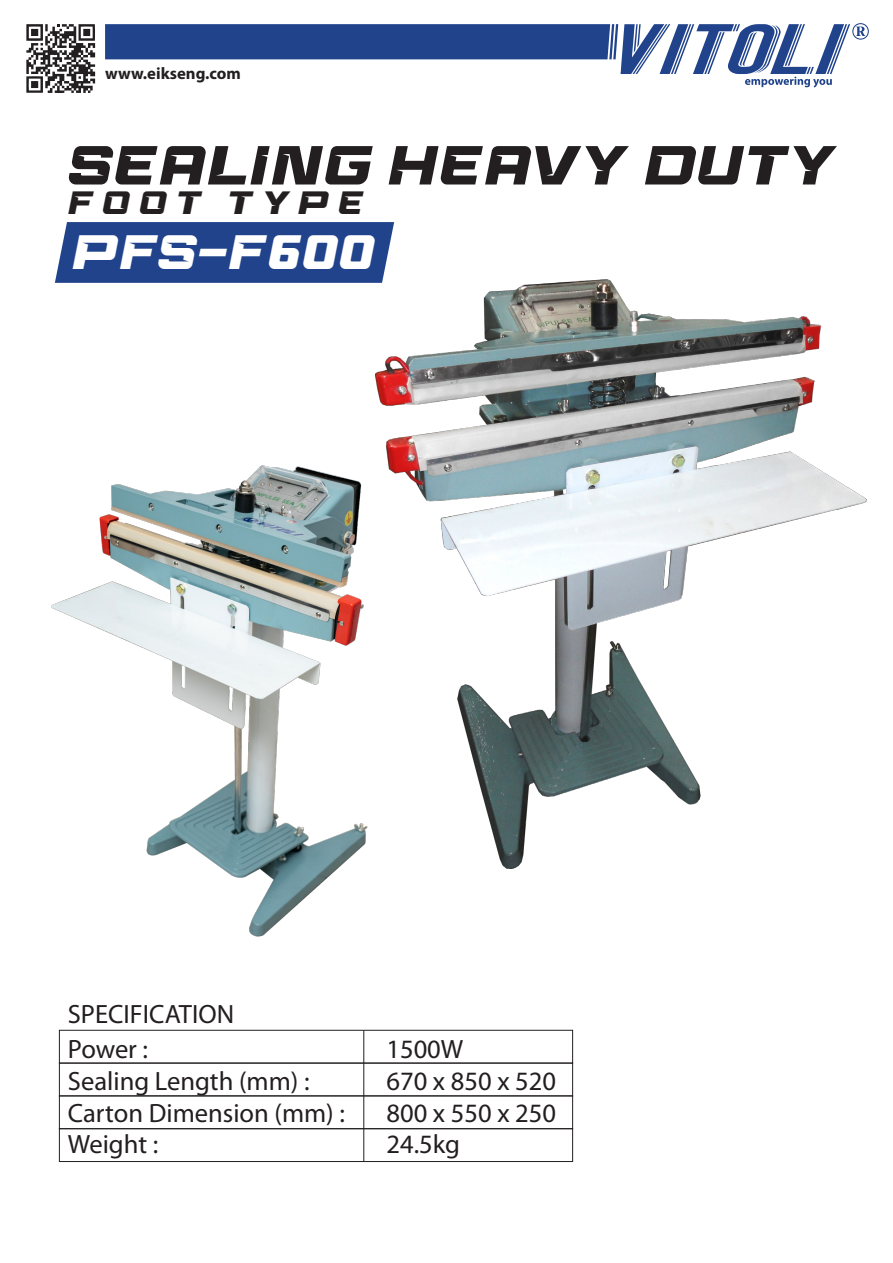
<style>
.page{position:relative;width:893px;height:1263px;background:#fff}
.page>*{position:absolute;margin:0;border:0;box-sizing:border-box;transform-origin:0 0}
.t1{font:54.9px "Race Sport";color:#231f20}
.t2{font:48px "Race Sport";color:#fff}
.t3{font:32.1px "Race Sport";letter-spacing:.28em;color:#231f20}
.t4{font:26.55px "Myriad Pro";color:#231f20}
.t5{font:700 16.65px "Myriad Pro";color:#231f20}
</style>
<div class="page">
<svg style="left:105px;top:23px;width:764px;height:64px"></svg>
<svg style="left:26px;top:24px;width:69px;height:69px"></svg>
<img style="left:375px;top:279px;width:491px;height:590px">
<div style="left:55px;top:222px;width:339px;height:61px;background:#20438c"></div>
<img style="left:51px;top:465px;width:317px;height:472px">
<div style="left:59px;top:1030px;width:514px;height:33px;border:1px solid #231f20"></div>
<div style="left:59px;top:1063px;width:514px;height:33px;border:1px solid #231f20"></div>
<div style="left:59px;top:1095px;width:514px;height:34px;border:1px solid #231f20"></div>
<div style="left:59px;top:1128px;width:514px;height:34px;border:1px solid #231f20"></div>
<hr style="left:363px;top:1030px;width:1px;height:131px;background:#231f20">
<p class="t5" style="left:105px;top:62px;width:137px">www.eikseng.com</p>
<h1 class="t1" style="left:68px;top:136px;width:772px">SEALING HEAVY DUTY</h1>
<p class="t3" style="left:68px;top:186px;width:298px">FOOT TYPE</p>
<h2 class="t2" style="left:72px;top:227px;width:306px">PFS-F600</h2>
<p class="t4" style="left:68px;top:997px;width:168px">SPECIFICATION</p>
<p class="t4" style="left:68px;top:1032px;width:82px">Power :</p>
<p class="t4" style="left:386px;top:1032px;width:78px">1500W</p>
<p class="t4" style="left:68px;top:1064px;width:243px">Sealing Length (mm) :</p>
<p class="t4" style="left:386px;top:1064px;width:171px">670 x 850 x 520</p>
<p class="t4" style="left:68px;top:1096px;width:279px">Carton Dimension (mm) :</p>
<p class="t4" style="left:386px;top:1096px;width:171px">800 x 550 x 250</p>
<p class="t4" style="left:68px;top:1128px;width:92px">Weight :</p>
<p class="t4" style="left:386px;top:1128px;width:75px">24.5kg</p>
</div>
